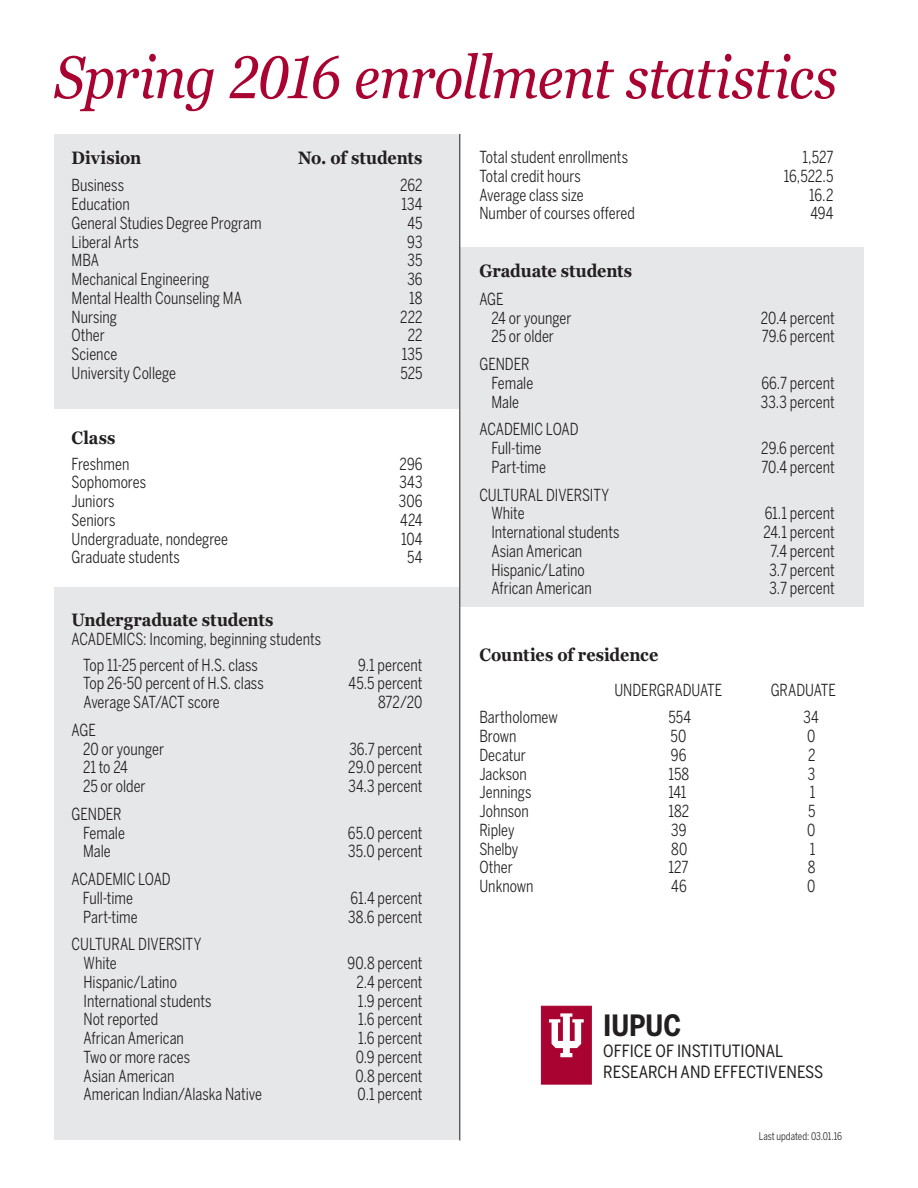
<style>
.page{position:relative;width:918px;height:1188px;background:#fff}
.page>*{position:absolute;margin:0;border:0;box-sizing:border-box;transform-origin:0 0}
.t1{font:italic 60px "Georgia Pro";letter-spacing:-.015em;color:#a90332;scale:.9 1}
.t2{font:700 29.1px "Benton Sans Cond";color:#231f20}
.t3{font:700 18px "Georgia Pro";letter-spacing:-.005em;color:#231f20;scale:.9 1}
.t4{font:16.8px/20.1px "Benton Sans Cond";color:#231f20}
.t5{font:16.5px/18.8px "Benton Sans Cond";color:#231f20;scale:.9 1}
.t6{font:10.5px "Benton Sans Cond";color:#231f20;scale:.9 1}
</style>
<div class="page">
<div style="left:460px;top:248px;width:404px;height:359px;background:#e6e7e9"></div>
<div style="left:54px;top:588px;width:406px;height:552px;background:#e6e7e9"></div>
<div style="left:54px;top:134px;width:406px;height:274px;background:#e6e7e9"></div>
<hr style="left:459px;top:134px;width:1px;height:1006px;background:#231f20">
<div style="left:541px;top:1006px;width:51px;height:79px;background:#a90332;border:1px solid #a90332"></div>
<svg style="left:549px;top:1013px;width:35px;height:44px"></svg>
<p class="t1" style="left:54px;top:43px;width:872px">Spring 2016 enrollment statistics</p>
<p class="t5" style="left:479px;top:148px;width:167px">Total student enrollments</p>
<p class="t5" style="left:803px;top:148px;width:36px">1,527</p>
<p class="t5" style="left:479px;top:166px;width:114px">Total credit hours</p>
<p class="t5" style="left:784px;top:166px;width:57px">16,522.5</p>
<p class="t5" style="left:479px;top:185px;width:117px">Average class size</p>
<p class="t5" style="left:809px;top:185px;width:28px">16.2</p>
<p class="t5" style="left:479px;top:204px;width:174px">Number of courses offered</p>
<p class="t5" style="left:810px;top:204px;width:27px">494</p>
<p class="t3" style="left:72px;top:147px;width:79px">Division</p>
<p class="t3" style="left:298px;top:147px;width:140px">No. of students</p>
<p class="t5" style="left:72px;top:176px;width:60px">Business</p>
<p class="t5" style="left:400px;top:176px;width:26px">262</p>
<p class="t5" style="left:72px;top:195px;width:66px">Education</p>
<p class="t5" style="left:401px;top:195px;width:25px">134</p>
<p class="t5" style="left:72px;top:213px;width:213px">General Studies Degree Program</p>
<p class="t5" style="left:407px;top:213px;width:18px">45</p>
<p class="t5" style="left:72px;top:232px;width:76px">Liberal Arts</p>
<p class="t5" style="left:407px;top:232px;width:18px">93</p>
<p class="t5" style="left:72px;top:251px;width:32px">MBA</p>
<p class="t5" style="left:408px;top:251px;width:18px">35</p>
<p class="t5" style="left:72px;top:270px;width:155px">Mechanical Engineering</p>
<p class="t5" style="left:407px;top:270px;width:18px">36</p>
<p class="t5" style="left:72px;top:288px;width:191px">Mental Health Counseling MA</p>
<p class="t5" style="left:409px;top:288px;width:16px">18</p>
<p class="t5" style="left:72px;top:307px;width:52px">Nursing</p>
<p class="t5" style="left:400px;top:307px;width:26px">222</p>
<p class="t5" style="left:72px;top:326px;width:39px">Other</p>
<p class="t5" style="left:408px;top:326px;width:18px">22</p>
<p class="t5" style="left:72px;top:345px;width:52px">Science</p>
<p class="t5" style="left:402px;top:345px;width:25px">135</p>
<p class="t5" style="left:72px;top:363px;width:117px">University College</p>
<p class="t5" style="left:400px;top:363px;width:26px">525</p>
<p class="t3" style="left:479px;top:261px;width:171px">Graduate students</p>
<p class="t5" style="left:491px;top:289px;width:90px;text-indent:-12px">AGE<br>24 or younger</p>
<p class="t5" style="left:761px;top:308px;width:84px">20.4 percent</p>
<p class="t5" style="left:491px;top:327px;width:71px">25 or older</p>
<p class="t5" style="left:762px;top:327px;width:83px">79.6 percent</p>
<p class="t5" style="left:479px;top:355px;width:61px;text-align:right">GENDER<br>Female</p>
<p class="t5" style="left:761px;top:373px;width:83px">66.7 percent</p>
<p class="t3" style="left:72px;top:428px;width:50px">Class</p>
<p class="t5" style="left:72px;top:454px;width:66px">Freshmen</p>
<p class="t5" style="left:400px;top:454px;width:27px">296</p>
<p class="t5" style="left:72px;top:473px;width:84px">Sophomores</p>
<p class="t5" style="left:399px;top:473px;width:27px">343</p>
<p class="t5" style="left:72px;top:492px;width:49px">Juniors</p>
<p class="t5" style="left:399px;top:492px;width:28px">306</p>
<p class="t5" style="left:72px;top:510px;width:50px">Seniors</p>
<p class="t5" style="left:400px;top:510px;width:26px">424</p>
<p class="t5" style="left:72px;top:529px;width:175px">Undergraduate, nondegree</p>
<p class="t5" style="left:401px;top:529px;width:25px">104</p>
<p class="t5" style="left:72px;top:548px;width:122px">Graduate students</p>
<p class="t5" style="left:407px;top:548px;width:19px">54</p>
<p class="t3" style="left:72px;top:610px;width:226px">Undergraduate students</p>
<p class="t5" style="left:72px;top:630px;width:279px">ACADEMICS: Incoming, beginning students</p>
<p class="t5" style="left:83px;top:655px;width:196px">Top 11-25 percent of H.S. class</p>
<p class="t5" style="left:358px;top:655px;width:73px">9.1 percent</p>
<p class="t5" style="left:83px;top:674px;width:202px">Top 26-50 percent of H.S. class</p>
<p class="t5" style="left:349px;top:674px;width:84px">45.5 percent</p>
<p class="t5" style="left:84px;top:693px;width:153px">Average SAT/ACT score</p>
<p class="t5" style="left:378px;top:693px;width:51px">872/20</p>
<p class="t5" style="left:83px;top:720px;width:92px;text-indent:-11px">AGE<br>20 or younger</p>
<p class="t5" style="left:349px;top:739px;width:83px">36.7 percent</p>
<p class="t5" style="left:83px;top:758px;width:51px">21 to 24</p>
<p class="t5" style="left:348px;top:758px;width:84px">29.0 percent</p>
<p class="t5" style="left:83px;top:777px;width:71px">25 or older</p>
<p class="t5" style="left:348px;top:777px;width:84px">34.3 percent</p>
<p class="t5" style="left:72px;top:804px;width:61px;text-align:right">GENDER<br>Female</p>
<p class="t5" style="left:348px;top:823px;width:84px">65.0 percent</p>
<p class="t5" style="left:83px;top:842px;width:32px">Male</p>
<p class="t5" style="left:348px;top:842px;width:84px">35.0 percent</p>
<p class="t5" style="left:83px;top:870px;width:99px;text-indent:-11px">ACADEMIC LOAD<br>Full-time</p>
<p class="t5" style="left:350px;top:888px;width:82px">61.4 percent</p>
<p class="t5" style="left:83px;top:907px;width:62px">Part-time</p>
<p class="t5" style="left:348px;top:907px;width:84px">38.6 percent</p>
<p class="t5" style="left:84px;top:935px;width:132px;text-indent:-12px">CULTURAL DIVERSITY<br>White</p>
<p class="t5" style="left:348px;top:954px;width:85px">90.8 percent</p>
<p class="t5" style="left:84px;top:972px;width:105px">Hispanic/Latino</p>
<p class="t5" style="left:357px;top:972px;width:75px">2.4 percent</p>
<p class="t5" style="left:84px;top:991px;width:144px">International students</p>
<p class="t5" style="left:358px;top:991px;width:73px">1.9 percent</p>
<p class="t5" style="left:84px;top:1010px;width:85px">Not reported</p>
<p class="t5" style="left:358px;top:1010px;width:73px">1.6 percent</p>
<p class="t5" style="left:84px;top:1029px;width:113px">African American</p>
<p class="t5" style="left:358px;top:1029px;width:73px">1.6 percent</p>
<p class="t5" style="left:84px;top:1047px;width:120px">Two or more races</p>
<p class="t5" style="left:356px;top:1047px;width:76px">0.9 percent</p>
<p class="t5" style="left:84px;top:1066px;width:103px">Asian American</p>
<p class="t5" style="left:355px;top:1066px;width:76px">0.8 percent</p>
<p class="t5" style="left:84px;top:1085px;width:200px">American Indian/Alaska Native</p>
<p class="t5" style="left:358px;top:1085px;width:74px">0.1 percent</p>
<p class="t5" style="left:491px;top:392px;width:32px">Male</p>
<p class="t5" style="left:761px;top:392px;width:84px">33.3 percent</p>
<p class="t5" style="left:491px;top:420px;width:98px;text-indent:-12px">ACADEMIC LOAD<br>Full-time</p>
<p class="t5" style="left:761px;top:439px;width:83px">29.6 percent</p>
<p class="t5" style="left:491px;top:457px;width:62px">Part-time</p>
<p class="t5" style="left:761px;top:457px;width:83px">70.4 percent</p>
<p class="t5" style="left:491px;top:485px;width:132px;text-indent:-12px">CULTURAL DIVERSITY<br>White</p>
<p class="t5" style="left:765px;top:504px;width:80px">61.1 percent</p>
<p class="t5" style="left:491px;top:523px;width:144px">International students</p>
<p class="t5" style="left:764px;top:523px;width:81px">24.1 percent</p>
<p class="t5" style="left:491px;top:541px;width:103px">Asian American</p>
<p class="t5" style="left:771px;top:541px;width:73px">7.4 percent</p>
<p class="t5" style="left:491px;top:560px;width:105px">Hispanic/Latino</p>
<p class="t5" style="left:770px;top:560px;width:74px">3.7 percent</p>
<p class="t5" style="left:491px;top:579px;width:113px">African American</p>
<p class="t5" style="left:770px;top:579px;width:74px">3.7 percent</p>
<p class="t3" style="left:479px;top:645px;width:200px">Counties of residence</p>
<p class="t5" style="left:614px;top:680px;width:121px">UNDERGRADUATE</p>
<p class="t5" style="left:771px;top:680px;width:74px">GRADUATE</p>
<p class="t5" style="left:479px;top:708px;width:89px">Bartholomew</p>
<p class="t5" style="left:668px;top:708px;width:27px">554</p>
<p class="t5" style="left:803px;top:708px;width:19px">34</p>
<p class="t5" style="left:479px;top:727px;width:43px">Brown</p>
<p class="t5" style="left:671px;top:727px;width:19px">50</p>
<p class="t5" style="left:807px;top:727px;width:11px">0</p>
<p class="t5" style="left:479px;top:745px;width:53px">Decatur</p>
<p class="t5" style="left:671px;top:745px;width:19px">96</p>
<p class="t5" style="left:808px;top:745px;width:10px">2</p>
<p class="t5" style="left:479px;top:764px;width:54px">Jackson</p>
<p class="t5" style="left:668px;top:764px;width:25px">158</p>
<p class="t5" style="left:808px;top:764px;width:10px">3</p>
<p class="t5" style="left:479px;top:783px;width:59px">Jennings</p>
<p class="t5" style="left:668px;top:783px;width:21px">141</p>
<p class="t5" style="left:810px;top:783px;width:8px">1</p>
<p class="t5" style="left:479px;top:802px;width:56px">Johnson</p>
<p class="t5" style="left:668px;top:802px;width:25px">182</p>
<p class="t5" style="left:808px;top:802px;width:10px">5</p>
<p class="t5" style="left:479px;top:820px;width:41px">Ripley</p>
<p class="t5" style="left:671px;top:820px;width:18px">39</p>
<p class="t5" style="left:807px;top:820px;width:11px">0</p>
<p class="t5" style="left:479px;top:839px;width:45px">Shelby</p>
<p class="t5" style="left:671px;top:839px;width:19px">80</p>
<p class="t5" style="left:810px;top:839px;width:8px">1</p>
<p class="t5" style="left:479px;top:858px;width:39px">Other</p>
<p class="t5" style="left:668px;top:858px;width:24px">127</p>
<p class="t5" style="left:808px;top:858px;width:10px">8</p>
<p class="t5" style="left:479px;top:877px;width:62px">Unknown</p>
<p class="t5" style="left:671px;top:877px;width:19px">46</p>
<p class="t5" style="left:807px;top:877px;width:11px">0</p>
<p class="t2" style="left:603px;top:1008px;width:79px">IUPUC</p>
<p class="t4" style="left:603px;top:1041px;width:222px">OFFICE OF INSTITUTIONAL<br>RESEARCH AND EFFECTIVENESS</p>
<p class="t6" style="left:759px;top:1130px;width:94px">Last updated: 03.01.16</p>
</div>
